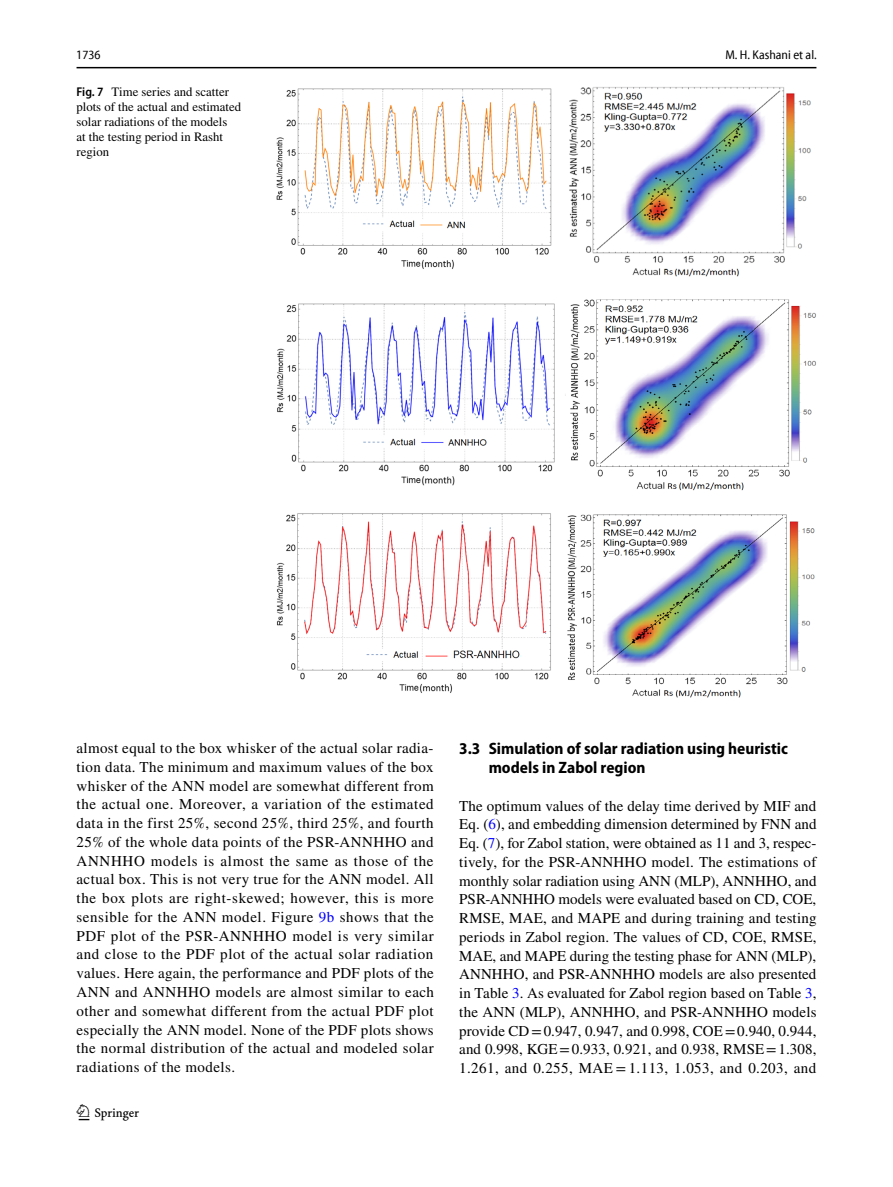
<style>
.page{position:relative;width:893px;height:1187px;background:#fff}
.page>*{position:absolute;margin:0;border:0;box-sizing:border-box;transform-origin:0 0}
.t1{font:22.5px "Springnew Regular 2";color:#000}
.t2{font:700 semi-condensed 16.5px/18.8px "Myriad Pro";color:#000}
.t3{font:15px/18.8px "STIX";letter-spacing:.03em;color:#000;text-align:justify}
.t4{font:12.75px/15px "STIX";color:#000}
.t5{font:semi-condensed 12.75px "Myriad Pro Unic";color:#000}
.s1{font-family:"Myriad Pro";font-weight:600;font-stretch:semi-condensed}
.s2{color:#00f}
</style>
<div class="page">
<hr style="left:77px;top:67px;width:739px;height:1px;background:#000">
<img style="left:276px;top:87px;width:540px;height:610px">
<p class="t5" style="left:76px;top:50px;width:26px">1736</p>
<p class="t5" style="left:725px;top:50px;width:93px">M. H. Kashani et al.</p>
<p class="t4" style="left:77px;top:85px;width:166px"><span class="s1">Fig. 7</span> Time series and scatter plots of the actual and estimated solar radiations of the models<br>at the testing period in Rasht region</p>
<p class="t3" style="left:77px;top:739px;width:359px">almost equal to the box whisker of the actual solar radia&shy;tion data. The minimum and maximum values of the box whisker of the ANN model are somewhat different from the actual one. Moreover, a variation of the estimated data in the first 25%, second 25%, third 25%, and fourth 25% of the whole data points of the PSR-ANNHHO and ANNHHO models is almost the same as those of the actual box. This is not very true for the ANN model. All the box plots are right-skewed; however, this is more sensible for the ANN model. Figure <span class="s2">9b</span> shows that the PDF plot of the PSR-ANNHHO model is very similar and close to the PDF plot of the actual solar radiation values. Here again, the performance and PDF plots of the ANN and ANNHHO models are almost similar to each other and somewhat different from the actual PDF plot especially the ANN model. None of the PDF plots shows the normal distribution of the actual and modeled solar radiations of the models.</p>
<p class="t2" style="left:489px;top:739px;width:301px;text-indent:-29px">3.3 Simulation of solar radiation using heuristic models in Zabol region</p>
<p class="t3" style="left:459px;top:797px;width:359px">The optimum values of the delay time derived by MIF and Eq. (<span class="s2">6</span>), and embedding dimension determined by FNN and Eq. (<span class="s2">7</span>), for Zabol station, were obtained as 11 and 3, respec&shy;tively, for the PSR-ANNHHO model. The estimations of monthly solar radiation using ANN (MLP), ANNHHO, and PSR-ANNHHO models were evaluated based on CD, COE, RMSE, MAE, and MAPE and during training and testing periods in Zabol region. The values of CD, COE, RMSE, MAE, and MAPE during the testing phase for ANN (MLP), ANNHHO, and PSR-ANNHHO models are also presented in Table <span class="s2">3</span>. As evaluated for Zabol region based on Table <span class="s2">3</span>, the ANN (MLP), ANNHHO, and PSR-ANNHHO models provide CD=0.947, 0.947, and 0.998, COE=0.940, 0.944, and 0.998, KGE=0.933, 0.921, and 0.938, RMSE=1.308, 1.261, and 0.255, MAE = 1.113, 1.053, and 0.203, and</p>
<h1 class="t1" style="left:79px;top:1104px;width:62px">1 3</h1>
</div>
